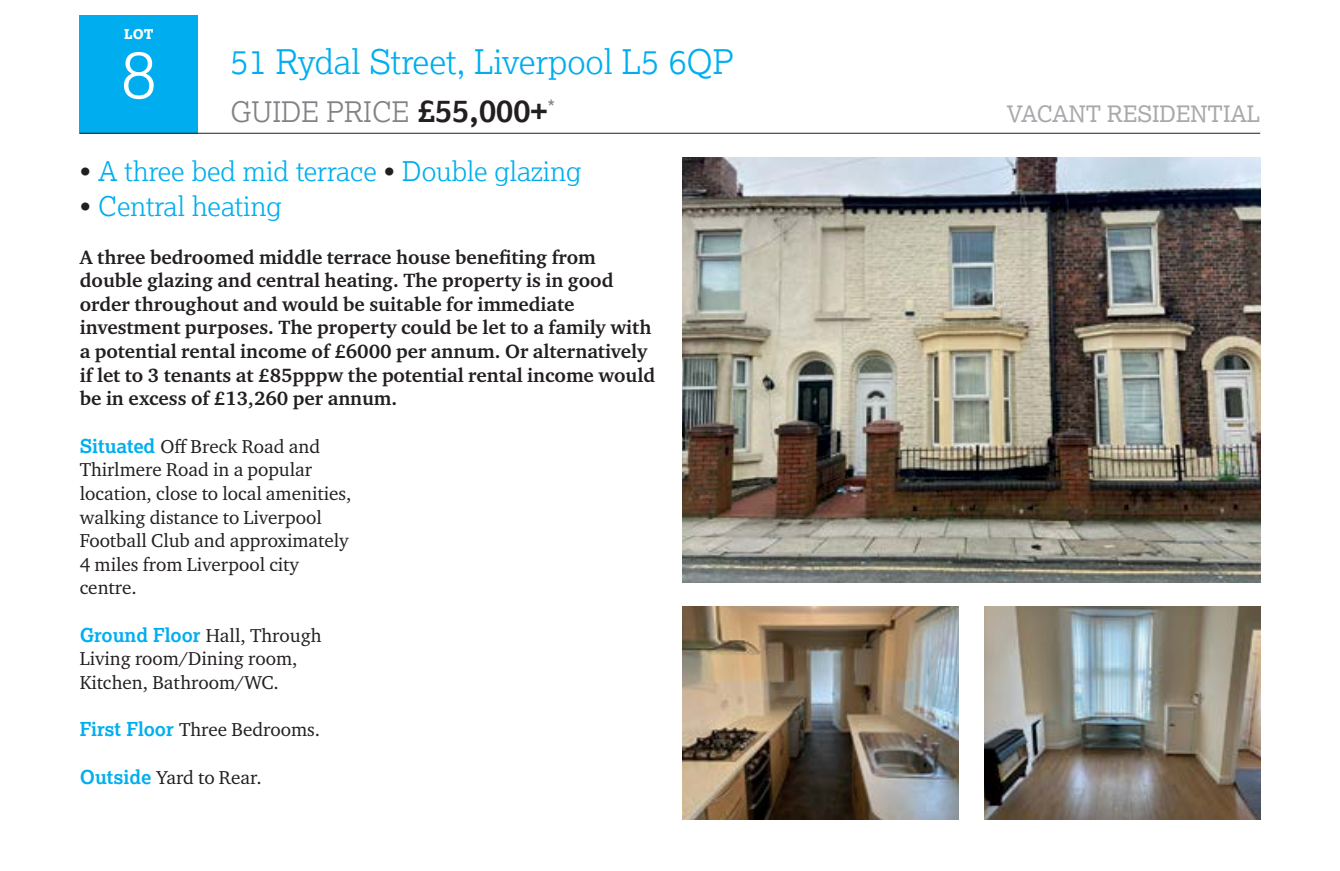
<style>
.page{position:relative;width:1340px;height:871px;background:#fff}
.page>*{position:absolute;margin:0;border:0;box-sizing:border-box;transform-origin:0 0}
.t1{font:300 67.5px "Lexia";color:#fff}
.t2{font:300 33.75px "Lexia";color:#00aeef}
.t3{font:300 28.12px "Lexia";color:#808285}
.t4{font:300 27px "Lexia";color:#00aeef}
.t5{font:22.5px "Lexia";color:#a7a9ac}
.t6{font:20.25px "Lexia";color:#808285}
.t7{font:700 19.8px/23.6px "Charter ITC Pro";color:#231f20}
.t8{font:19.12px/23.6px "Charter ITC Pro";color:#231f20}
.t9{font:800 13.5px "Lexia";color:#fff}
.s1{font-weight:700;font-size:31.5px;color:#231f20}
.s2{color:#231f20}
.s3{font-family:"Lexia";font-weight:700;color:#00aeef}
</style>
<div class="page">
<div style="left:80px;top:15px;width:118px;height:118px;background:#00aeef"></div>
<hr style="left:80px;top:133px;width:1180px;height:1px;background:#231f20">
<img style="left:682px;top:606px;width:276px;height:213px">
<img style="left:984px;top:606px;width:276px;height:213px">
<img style="left:682px;top:157px;width:578px;height:425px">
<p class="t9" style="left:124px;top:25px;width:31px">LOT</p>
<h1 class="t1" style="left:120px;top:31px;width:38px">8</h1>
<h2 class="t2" style="left:230px;top:41px;width:505px">51 Rydal Street, Liverpool L5 6QP</h2>
<h3 class="t3" style="left:230px;top:94px;width:318px">GUIDE PRICE <span class="s1">£55,000+</span></h3>
<p class="t5" style="left:1006px;top:99px;width:255px">VACANT RESIDENTIAL</p>
<p class="t6" style="left:547px;top:95px;width:9px">*</p>
<h3 class="t4" style="left:80px;top:154px;width:503px"><span class="s2">•</span> A three bed mid terrace <span class="s2">•</span> Double glazing</h3>
<h3 class="t4" style="left:80px;top:189px;width:204px"><span class="s2">•</span> Central heating</h3>
<p class="t7" style="left:80px;top:245px;width:577px">A three bedroomed middle terrace house benefiting from double glazing and central heating. The property is in good order throughout and would be suitable for immediate investment purposes. The property could be let to a family with a potential rental income of £6000 per annum. Or alternatively if let to 3 tenants at £85pppw the potential rental income would be in excess of £13,260 per annum.</p>
<p class="t8" style="left:80px;top:434px;width:273px"><span class="s3">Situated</span> Off Breck Road and<br>Thirlmere Road in a popular location, close to local amenities, walking distance to Liverpool<br>Football Club and approximately<br>4 miles from Liverpool city centre.</p>
<p class="t8" style="left:80px;top:623px;width:243px"><span class="s3">Ground Floor</span> Hall, Through<br>Living room/Dining room,<br>Kitchen, Bathroom/WC.</p>
<p class="t8" style="left:80px;top:717px;width:242px"><span class="s3">First Floor</span> Three Bedrooms.</p>
<p class="t8" style="left:80px;top:764px;width:183px"><span class="s3">Outside</span> Yard to Rear.</p>
</div>
